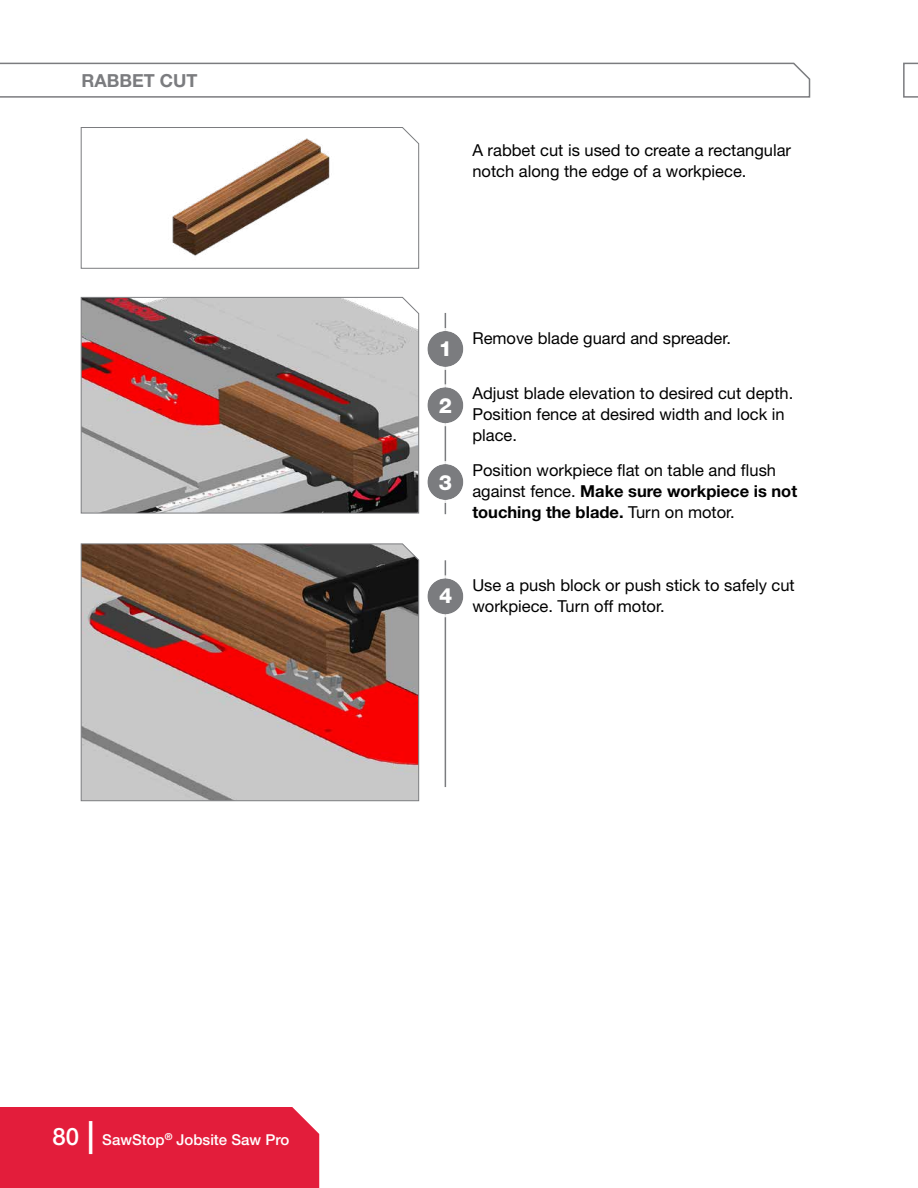
<style>
.page{position:relative;width:918px;height:1188px;background:#fff}
.page>*{position:absolute;margin:0;border:0;box-sizing:border-box;transform-origin:0 0}
.t1{font:800 21px "Helvetica Neue LT Std";color:#fff}
.t2{font:700 18px "Helvetica Neue LT Std";color:#7b7c7f}
.t3{font:16.5px/21px "Helvetica Neue LT Std";color:#000}
.t4{font:500 15px "Helvetica Neue LT Std";color:#fff}
.s1{font-weight:700}
.s2{font-size:24px}
.s3{font-size:33px}
</style>
<div class="page">
<hr style="left:445px;top:560px;width:1px;height:227px;background:#7b7c7f">
<hr style="left:445px;top:313px;width:1px;height:201px;background:#7b7c7f">
<svg style="left:81px;top:297px;width:338px;height:216px;background:#a48d8a"></svg>
<svg style="left:81px;top:544px;width:338px;height:257px;background:#a2736c"></svg>
<svg style="left:81px;top:127px;width:338px;height:142px"></svg>
<div style="left:427px;top:578px;width:36px;height:36px;background:#7b7c7f;border-radius:50%"></div>
<div style="left:424px;top:575px;width:42px;height:42px;border:3px solid #fff;border-radius:50%"></div>
<div style="left:427px;top:331px;width:36px;height:36px;background:#7b7c7f;border-radius:50%"></div>
<div style="left:424px;top:328px;width:42px;height:42px;border:3px solid #fff;border-radius:50%"></div>
<div style="left:427px;top:387px;width:36px;height:36px;background:#7b7c7f;border-radius:50%"></div>
<div style="left:424px;top:384px;width:42px;height:42px;border:3px solid #fff;border-radius:50%"></div>
<div style="left:427px;top:464px;width:36px;height:36px;background:#7b7c7f;border-radius:50%"></div>
<div style="left:424px;top:461px;width:42px;height:42px;border:3px solid #fff;border-radius:50%"></div>
<svg style="left:0;top:62px;width:811px;height:36px"></svg>
<svg style="left:903px;top:62px;width:15px;height:36px"></svg>
<div style="left:0;top:1107px;width:319px;height:81px;background:#e31d3b"></div>
<p class="t2" style="left:81px;top:69px;width:118px">RABBET CUT</p>
<p class="t3" style="left:472px;top:140px;width:320px">A rabbet cut is used to create a rectangular notch along the edge of a workpiece.</p>
<p class="t1" style="left:439px;top:336px;width:15px">1</p>
<p class="t1" style="left:439px;top:393px;width:15px">2</p>
<p class="t1" style="left:439px;top:470px;width:15px">3</p>
<p class="t3" style="left:472px;top:327px;width:260px">Remove blade guard and spreader.</p>
<p class="t3" style="left:472px;top:383px;width:322px">Adjust blade elevation to desired cut depth.<br>Position fence at desired width and lock in place.</p>
<p class="t3" style="left:472px;top:459px;width:326px">Position workpiece flat on table and flush against fence. <span class="s1">Make sure workpiece is not touching the blade.</span> Turn on motor.</p>
<p class="t1" style="left:439px;top:583px;width:15px">4</p>
<p class="t3" style="left:472px;top:574px;width:324px">Use a push block or push stick to safely cut workpiece. Turn off motor.</p>
<p class="t4" style="left:52px;top:1131px;width:238px"><span class="s2">80</span> <span class="s3">|</span> SawStop<sup>®</sup> Jobsite Saw Pro</p>
</div>
